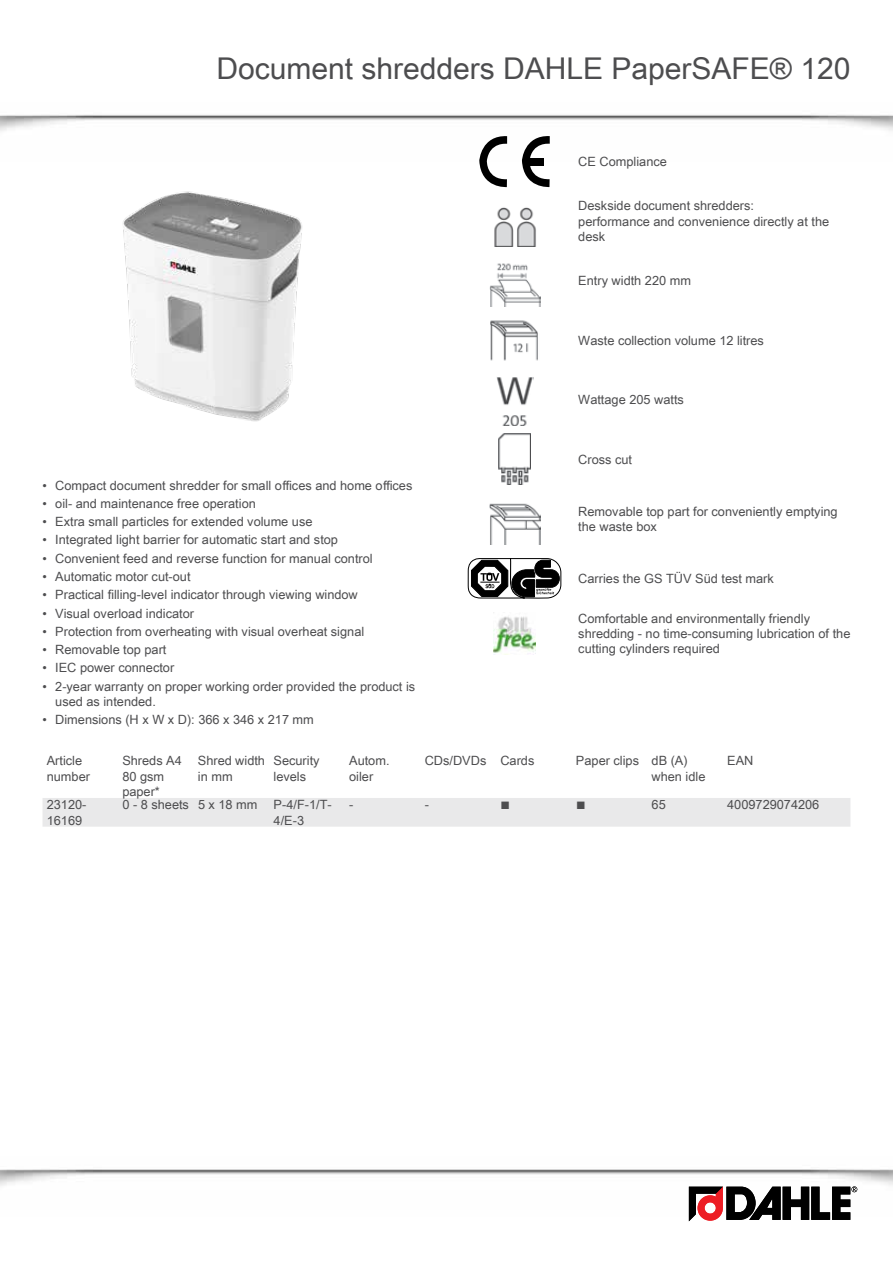
<style>
.page{position:relative;width:893px;height:1263px;background:#fff}
.page>*{position:absolute;margin:0;border:0;box-sizing:border-box;transform-origin:0 0}
.t1{font:30px "Arial Unicode MS";color:#4d4d4f}
.t2{font:12.75px/15.3px "Arial Unicode MS";color:#4d4d4f}
.t3{font:12.75px "Wingdings";color:#4d4d4f}
</style>
<div class="page">
<img style="left:0;top:114px;width:893px;height:30px">
<svg style="left:689px;top:1186px;width:168px;height:35px"></svg>
<img style="left:123px;top:191px;width:179px;height:231px">
<svg style="left:479px;top:136px;width:28px;height:51px"></svg>
<svg style="left:522px;top:136px;width:28px;height:51px"></svg>
<img style="left:494px;top:207px;width:42px;height:40px">
<img style="left:489px;top:263px;width:51px;height:43px">
<img style="left:490px;top:320px;width:48px;height:41px">
<img style="left:496px;top:377px;width:38px;height:48px">
<img style="left:499px;top:434px;width:31px;height:51px">
<img style="left:489px;top:503px;width:51px;height:41px">
<svg style="left:468px;top:558px;width:92px;height:40px"></svg>
<img style="left:493px;top:612px;width:43px;height:43px">
<div style="left:43px;top:798px;width:807px;height:29px;background:#e9e9ea"></div>
<h1 class="t1" style="left:216px;top:47px;width:636px">Document shredders DAHLE PaperSAFE® 120</h1>
<p class="t2" style="left:578px;top:154px;width:90px">CE Compliance</p>
<p class="t2" style="left:578px;top:198px;width:252px">Deskside document shredders:<br>performance and convenience directly at the desk</p>
<p class="t2" style="left:578px;top:273px;width:114px">Entry width 220 mm</p>
<p class="t2" style="left:578px;top:332px;width:187px">Waste collection volume 12 litres</p>
<p class="t2" style="left:578px;top:392px;width:107px">Wattage 205 watts</p>
<p class="t2" style="left:43px;top:477px;width:371px">• Compact document shredder for small offices and home offices</p>
<p class="t2" style="left:43px;top:495px;width:215px">• oil- and maintenance free operation</p>
<p class="t2" style="left:43px;top:514px;width:271px">• Extra small particles for extended volume use</p>
<p class="t2" style="left:43px;top:532px;width:297px">• Integrated light barrier for automatic start and stop</p>
<p class="t2" style="left:43px;top:550px;width:332px">• Convenient feed and reverse function for manual control</p>
<p class="t2" style="left:43px;top:569px;width:150px">• Automatic motor cut-out</p>
<p class="t2" style="left:43px;top:587px;width:317px">• Practical filling-level indicator through viewing window</p>
<p class="t2" style="left:43px;top:605px;width:153px">• Visual overload indicator</p>
<p class="t2" style="left:43px;top:623px;width:323px">• Protection from overheating with visual overheat signal</p>
<p class="t2" style="left:43px;top:642px;width:126px">• Removable top part</p>
<p class="t2" style="left:43px;top:660px;width:133px">• IEC power connector</p>
<p class="t2" style="left:55px;top:678px;width:361px;text-indent:-13px">• 2-year warranty on proper working order provided the product is used as intended.</p>
<p class="t2" style="left:43px;top:712px;width:273px">• Dimensions (H x W x D): 366 x 346 x 217 mm</p>
<p class="t2" style="left:578px;top:451px;width:55px">Cross cut</p>
<p class="t2" style="left:578px;top:503px;width:261px">Removable top part for conveniently emptying the waste box</p>
<p class="t2" style="left:578px;top:570px;width:197px">Carries the GS TÜV Süd test mark</p>
<p class="t2" style="left:578px;top:610px;width:274px">Comfortable and environmentally friendly shredding - no time-consuming lubrication of the cutting cylinders required</p>
<p class="t2" style="left:47px;top:753px;width:45px">Article number</p>
<p class="t2" style="left:122px;top:753px;width:61px">Shreds A4<br>80 gsm paper*</p>
<p class="t2" style="left:198px;top:753px;width:69px">Shred width in mm</p>
<p class="t2" style="left:274px;top:753px;width:48px">Security levels</p>
<p class="t2" style="left:349px;top:753px;width:42px">Autom. oiler</p>
<p class="t2" style="left:425px;top:753px;width:111px">CDs/DVDs Cards</p>
<p class="t2" style="left:652px;top:753px;width:55px;text-indent:-76px">Paper clips dB (A) when idle</p>
<p class="t2" style="left:727px;top:753px;width:28px">EAN</p>
<p class="t2" style="left:47px;top:797px;width:41px">23120-<br>16169</p>
<p class="t2" style="left:122px;top:797px;width:137px">0 - 8 sheets 5 x 18 mm</p>
<p class="t2" style="left:274px;top:797px;width:60px">P-4/F-1/T-<br>4/E-3</p>
<p class="t2" style="left:349px;top:797px;width:6px">-</p>
<p class="t2" style="left:425px;top:797px;width:6px">-</p>
<p class="t3" style="left:500px;top:798px;width:11px">■</p>
<p class="t3" style="left:576px;top:798px;width:11px">■</p>
<p class="t2" style="left:652px;top:797px;width:16px">65</p>
<p class="t2" style="left:727px;top:797px;width:94px">4009729074206</p>
</div>
